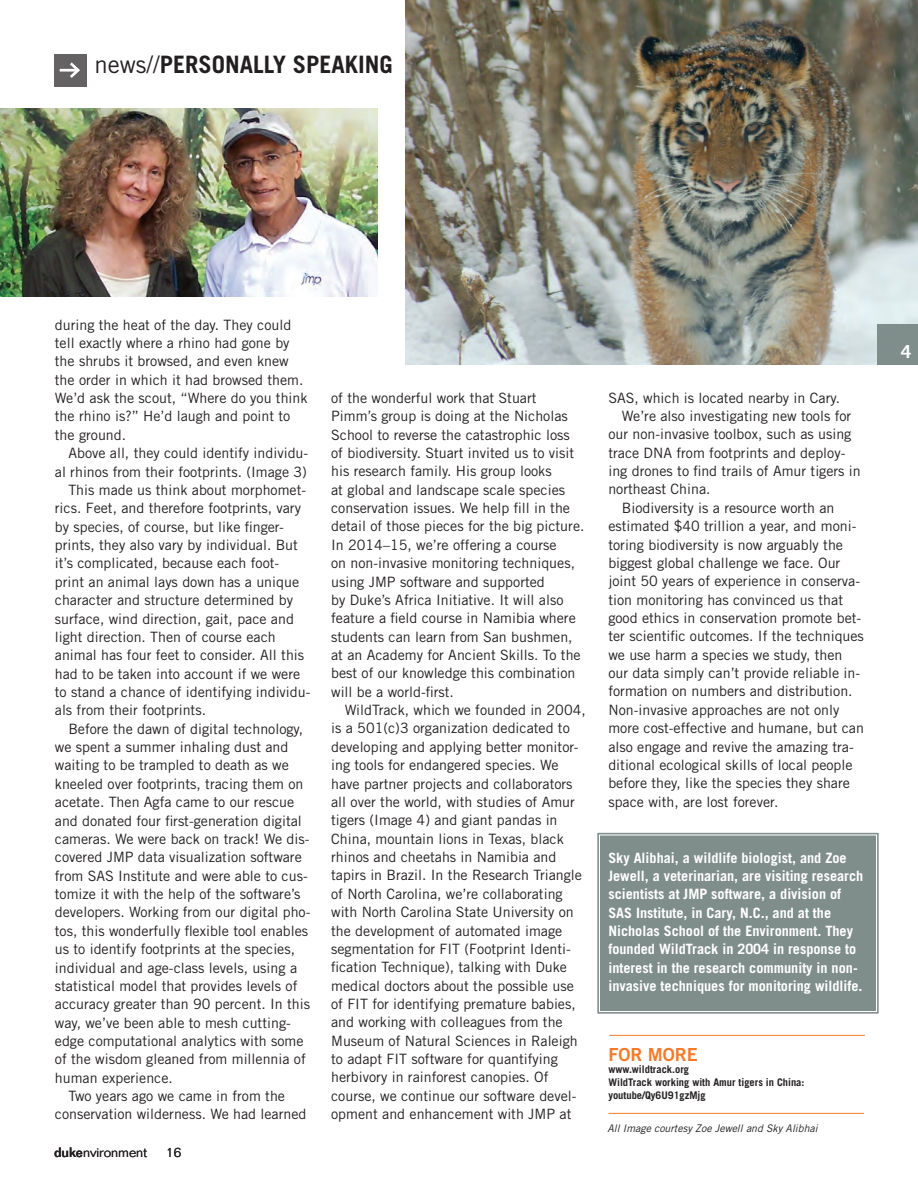
<style>
.page{position:relative;width:918px;height:1188px;background:#fff}
.page>*{position:absolute;margin:0;border:0;box-sizing:border-box;transform-origin:0 0}
.t1{font:700 24px "Trade Gothic";color:#231f20}
.t2{font:18px "Trade Gothic Bold Two";color:#f47a2a}
.t3{font:700 18px "Trade Gothic";color:#fff}
.t4{font:14.25px/18.3px "Trade Gothic";color:#231f20}
.t5{font:700 14.25px/18.3px "Trade Gothic";color:#fff}
.t6{font:300 13.5px "Folio";color:#231f20}
.t7{font:700 10.5px/12.6px "Trade Gothic";color:#231f20}
.t8{font:italic 10.5px "Trade Gothic";color:#231f20}
.s1{font-weight:400}
.s2{font-weight:500}
</style>
<div class="page">
<div style="left:54px;top:54px;width:32px;height:32px;background:#656263"></div>
<hr style="left:60px;top:69px;width:18px;height:3px;background:#fff">
<svg style="left:67px;top:62px;width:13px;height:16px"></svg>
<img style="left:405px;top:0;width:513px;height:364px">
<img style="left:0;top:108px;width:378px;height:189px">
<hr style="left:608px;top:1113px;width:256px;height:1px;background:#f47a2a">
<hr style="left:609px;top:1035px;width:256px;height:1px;background:#f47a2a">
<div style="left:878px;top:324px;width:40px;height:40px;background:#808e8b"></div>
<div style="left:598px;top:834px;width:280px;height:179px;background:#808e8b"></div>
<div style="left:595px;top:831px;width:286px;height:185px;border:2px solid #fff"></div>
<div style="left:599px;top:834px;width:278px;height:178px;border:1px solid #fff"></div>
<h1 class="t1" style="left:94px;top:49px;width:79px"><span class="s1">news//</span>personall</h1>
<h1 class="t1" style="left:273px;top:49px;width:34px">y speaking</h1>
<p class="t4" style="left:55px;top:315px;width:254px">during the heat of the day. They could tell exactly where a rhino had gone by the shrubs it browsed, and even knew the order in which it had browsed them.<br>We’d ask the scout, “Where do you think the rhino is?” He’d laugh and point to the ground.</p>
<p class="t4" style="left:68px;top:444px;width:241px">Above all, they could identify individu-</p>
<p class="t4" style="left:55px;top:462px;width:254px">al rhinos from their footprints. (Image 3)</p>
<p class="t4" style="left:68px;top:481px;width:239px">This made us think about morphomet-</p>
<p class="t4" style="left:55px;top:499px;width:248px">rics. Feet, and therefore footprints, vary</p>
<p class="t4" style="left:55px;top:517px;width:230px">by species, of course, but like finger-</p>
<p class="t4" style="left:55px;top:536px;width:244px">prints, they also vary by individual. But</p>
<p class="t4" style="left:55px;top:554px;width:226px">it’s complicated, because each foot-</p>
<p class="t4" style="left:55px;top:572px;width:246px">print an animal lays down has a unique</p>
<p class="t4" style="left:55px;top:591px;width:240px">character and structure determined by</p>
<p class="t4" style="left:55px;top:609px;width:241px">surface, wind direction, gait, pace and</p>
<p class="t4" style="left:55px;top:627px;width:222px">light direction. Then of course each</p>
<p class="t4" style="left:55px;top:646px;width:251px">animal has four feet to consider. All this</p>
<p class="t4" style="left:55px;top:664px;width:247px">had to be taken into account if we were</p>
<p class="t4" style="left:55px;top:683px;width:257px">to stand a chance of identifying individu-</p>
<p class="t4" style="left:55px;top:701px;width:153px">als from their footprints.</p>
<p class="t4" style="left:68px;top:719px;width:236px">Before the dawn of digital technology,</p>
<p class="t4" style="left:55px;top:738px;width:235px">we spent a summer inhaling dust and</p>
<p class="t4" style="left:55px;top:756px;width:235px">waiting to be trampled to death as we</p>
<p class="t4" style="left:55px;top:774px;width:250px">kneeled over footprints, tracing them on</p>
<p class="t4" style="left:55px;top:793px;width:241px">acetate. Then Agfa came to our rescue</p>
<p class="t4" style="left:55px;top:811px;width:248px">and donated four first-generation digital</p>
<p class="t4" style="left:55px;top:830px;width:256px">cameras. We were back on track! We dis-</p>
<p class="t4" style="left:55px;top:848px;width:248px">covered JMP data visualization software</p>
<p class="t4" style="left:55px;top:866px;width:254px">from SAS Institute and were able to cus-</p>
<p class="t4" style="left:55px;top:885px;width:247px">tomize it with the help of the software’s</p>
<p class="t4" style="left:55px;top:903px;width:257px">developers. Working from our digital pho-</p>
<p class="t4" style="left:55px;top:921px;width:255px">tos, this wonderfully flexible tool enables</p>
<p class="t4" style="left:55px;top:940px;width:242px">us to identify footprints at the species,</p>
<p class="t4" style="left:55px;top:958px;width:244px">individual and age-class levels, using a</p>
<p class="t4" style="left:55px;top:976px;width:244px">statistical model that provides levels of</p>
<p class="t4" style="left:55px;top:995px;width:257px">accuracy greater than 90 percent. In this</p>
<p class="t4" style="left:55px;top:1013px;width:238px">way, we’ve been able to mesh cutting-</p>
<p class="t4" style="left:55px;top:1032px;width:250px">edge computational analytics with some</p>
<p class="t4" style="left:55px;top:1050px;width:252px">of the wisdom gleaned from millennia of</p>
<p class="t4" style="left:55px;top:1068px;width:119px">human experience.</p>
<p class="t4" style="left:68px;top:1087px;width:218px">Two years ago we came in from the</p>
<p class="t4" style="left:55px;top:1105px;width:253px">conservation wilderness. We had learned</p>
<p class="t6" style="left:54px;top:1144px;width:95px"><span class="s2">duke</span>nvironment</p>
<p class="t6" style="left:166px;top:1144px;width:17px">16</p>
<p class="t4" style="left:331px;top:388px;width:255px">of the wonderful work that Stuart Pimm’s group is doing at the Nicholas School to reverse the catastrophic loss of biodiversity. Stuart invited us to visit his research family. His group looks<br>at global and landscape scale species conservation issues. We help fill in the detail of those pieces for the big picture.<br>In 2014–15, we’re offering a course<br>on non-invasive monitoring techniques, using JMP software and supported<br>by Duke’s Africa Initiative. It will also feature a field course in Namibia where students can learn from San bushmen, at an Academy for Ancient Skills. To the best of our knowledge this combination will be a world-first.</p>
<p class="t4" style="left:331px;top:701px;width:256px;text-indent:13px">WildTrack, which we founded in 2004, is a 501(c)3 organization dedicated to developing and applying better monitor&shy;ing tools for endangered species. We have partner projects and collaborators all over the world, with studies of Amur tigers (Image 4) and giant pandas in China, mountain lions in Texas, black rhinos and cheetahs in Namibia and tapirs in Brazil. In the Research Triangle of North Carolina, we’re collaborating with North Carolina State University on the development of automated image segmentation for FIT (Footprint Identi&shy;fication Technique), talking with Duke medical doctors about the possible use of FIT for identifying premature babies, and working with colleagues from the Museum of Natural Sciences in Raleigh to adapt FIT software for quantifying herbivory in rainforest canopies. Of course, we continue our software devel&shy;opment and enhancement with JMP at</p>
<p class="t4" style="left:608px;top:388px;width:233px">SAS, which is located nearby in Cary.</p>
<p class="t4" style="left:622px;top:407px;width:231px">We’re also investigating new tools for</p>
<p class="t4" style="left:608px;top:425px;width:245px">our non-invasive toolbox, such as using</p>
<p class="t4" style="left:608px;top:443px;width:239px">trace DNA from footprints and deploy-</p>
<p class="t4" style="left:608px;top:462px;width:254px">ing drones to find trails of Amur tigers in</p>
<p class="t4" style="left:608px;top:480px;width:104px">northeast China.</p>
<p class="t4" style="left:622px;top:498px;width:214px">Biodiversity is a resource worth an</p>
<p class="t4" style="left:608px;top:517px;width:250px">estimated $40 trillion a year, and moni-</p>
<p class="t4" style="left:608px;top:535px;width:236px">toring biodiversity is now arguably the</p>
<p class="t4" style="left:608px;top:554px;width:233px">biggest global challenge we face. Our</p>
<p class="t4" style="left:608px;top:572px;width:253px">joint 50 years of experience in conserva-</p>
<p class="t4" style="left:608px;top:590px;width:236px">tion monitoring has convinced us that</p>
<p class="t4" style="left:608px;top:609px;width:254px">good ethics in conservation promote bet-</p>
<p class="t4" style="left:608px;top:627px;width:257px">ter scientific outcomes. If the techniques</p>
<p class="t4" style="left:608px;top:645px;width:236px">we use harm a species we study, then</p>
<p class="t4" style="left:608px;top:664px;width:253px">our data simply can’t provide reliable in-</p>
<p class="t4" style="left:608px;top:682px;width:246px">formation on numbers and distribution.</p>
<p class="t4" style="left:608px;top:700px;width:233px">Non-invasive approaches are not only</p>
<p class="t4" style="left:608px;top:719px;width:257px">more cost-effective and humane, but can</p>
<p class="t4" style="left:608px;top:737px;width:247px">also engage and revive the amazing tra-</p>
<p class="t4" style="left:608px;top:756px;width:246px">ditional ecological skills of local people</p>
<p class="t4" style="left:608px;top:774px;width:243px">before they, like the species they share</p>
<p class="t4" style="left:608px;top:792px;width:172px">space with, are lost forever.</p>
<p class="t5" style="left:608px;top:848px;width:256px">Sky Alibhai, a wildlife biologist, and Zoe Jewell, a veterinarian, are visiting research scientists at JMP software, a division of SAS Institute, in Cary, N.C., and at the Nicholas School of the Environment. They founded WildTrack in 2004 in response to interest in the research community in non&shy;invasive techniques for monitoring wildlife.</p>
<p class="t2" style="left:608px;top:1043px;width:12px">FOR</p>
<p class="t2" style="left:648px;top:1043px;width:13px">MORE</p>
<p class="t7" style="left:608px;top:1063px;width:198px">www.wildtrack.org<br>WildTrack working with Amur tigers in China: youtube/Qy6U91gzMjg</p>
<p class="t8" style="left:608px;top:1122px;width:212px">All Image courtesy Zoe Jewell and Sky Alibhai</p>
<p class="t3" style="left:901px;top:340px;width:12px">4</p>
</div>
